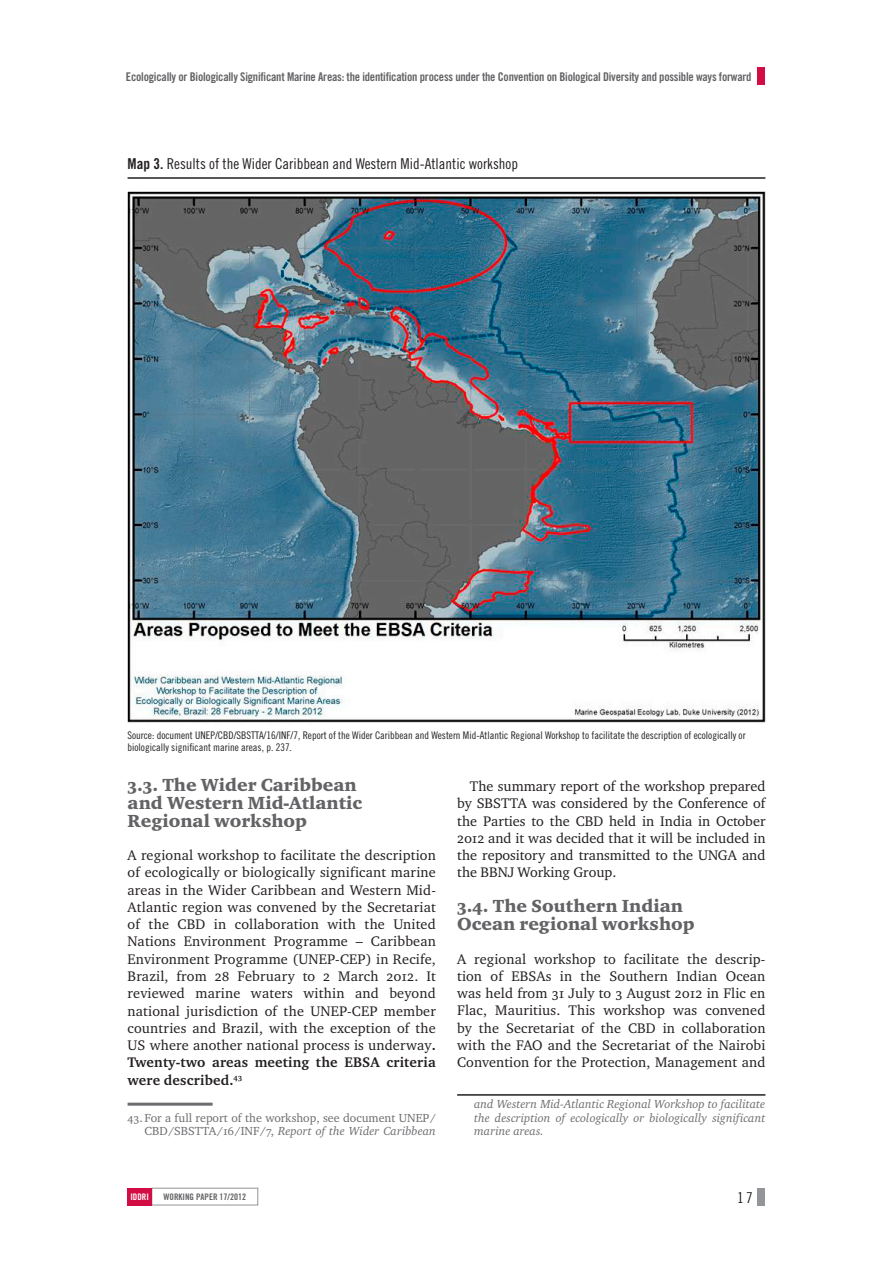
<style>
.page{position:relative;width:893px;height:1263px;background:#fff}
.page>*{position:absolute;margin:0;border:0;box-sizing:border-box;transform-origin:0 0}
.t1{font:18px/18px "Charter ITC Black";color:#636366}
.t2{font:15px "Trade Gothic Cond Eighteen";color:#231f20}
.t3{font:14.25px/17.2px "Charter ITC";letter-spacing:.01em;color:#231f20;text-align:justify}
.t4{font:12px "Trade Gothic Bold Cond Twenty";letter-spacing:-.02em;color:#636366}
.t5{font:italic 12px/13.5px "Charter ITC";color:#6c6d70;text-align:justify}
.t6{font:12px/13.5px "Charter ITC";color:#6c6d70;text-align:right}
.t7{font:10.5px/12px "Trade Gothic Cond Eighteen";color:#231f20}
.t8{font:9px "Trade Gothic Bold Cond Twenty";color:#636366}
.t9{font:9px "Trade Gothic Bold Cond Twenty";color:#fff}
.s1{font-family:"Trade Gothic Bold Cond Twenty"}
.s2{font-weight:700}
.s3{font-style:italic}
</style>
<div class="page">
<div style="left:757px;top:68px;width:8px;height:17px;background:#d20d44"></div>
<div style="left:152px;top:1188px;width:106px;height:17px;border:1px solid #939598"></div>
<div style="left:128px;top:1188px;width:24px;height:17px;background:#d20d44"></div>
<div style="left:757px;top:1188px;width:8px;height:17px;background:#939598"></div>
<img style="left:128px;top:191px;width:637px;height:532px">
<hr style="left:128px;top:177px;width:637px;height:2px;background:#231f20">
<hr style="left:128px;top:1103px;width:85px;height:3px;background:#6c6d70">
<hr style="left:457px;top:1094px;width:308px;height:2px;background:#231f20">
<p class="t4" style="left:126px;top:69px;width:627px">Ecologically or Biologically Significant Marine Areas: the identification process under the Convention on Biological Diversity and possible ways forward</p>
<p class="t2" style="left:128px;top:154px;width:392px"><span class="s1">Map 3.</span> Results of the Wider Caribbean and Western Mid-Atlantic workshop</p>
<p class="t7" style="left:128px;top:729px;width:619px">Source: document UNEP/CBD/SBSTTA/16/INF/7, Report of the Wider Caribbean and Western Mid-Atlantic Regional Workshop to facilitate the description of ecologically or biologically significant marine areas, p. 237.</p>
<p class="t1" style="left:128px;top:776px;width:236px">3.3. The Wider Caribbean and Western Mid-Atlantic<br>Regional workshop</p>
<p class="t3" style="left:128px;top:847px;width:310px">A regional workshop to facilitate the description of ecologically or biologically significant marine areas in the Wider Caribbean and Western Mid-Atlantic region was convened by the Secretariat of the CBD in collaboration with the United Nations Environment Programme – Caribbean Environment Programme (UNEP-CEP) in Recife, Brazil, from 28 February to 2 March 2012. It reviewed marine waters within and beyond national jurisdiction of the UNEP-CEP member countries and Brazil, with the exception of the US where another national process is underway<span class="s2">.<br>Twenty-two areas meeting the EBSA criteria were described.</span><sup>43</sup></p>
<p class="t6" style="left:128px;top:1111px;width:310px">43. For a full report of the workshop, see document UNEP/<br>CBD/SBSTTA/16/INF/7, <span class="s3">Report of the Wider Caribbean</span></p>
<p class="t3" style="left:457px;top:778px;width:310px;text-indent:13px">The summary report of the workshop prepared by SBSTTA was considered by the Conference of the Parties to the CBD held in India in October 2012 and it was decided that it will be included in the repository and transmitted to the UNGA and the BBNJ Working Group.</p>
<p class="t1" style="left:457px;top:897px;width:239px">3.4. The Southern Indian<br>Ocean regional workshop</p>
<p class="t3" style="left:457px;top:950px;width:310px">A regional workshop to facilitate the descrip&shy;tion of EBSAs in the Southern Indian Ocean was held from 31 July to 3 August 2012 in Flic en Flac, Mauritius. This workshop was convened by the Secretariat of the CBD in collaboration with the FAO and the Secretariat of the Nairobi Convention for the Protection, Management and</p>
<p class="t5" style="left:474px;top:1097px;width:293px">and Western Mid-Atlantic Regional Workshop to facilitate the description of ecologically or biologically significant marine areas.</p>
<p class="t9" style="left:130px;top:1191px;width:20px">Iddri</p>
<p class="t8" style="left:164px;top:1191px;width:84px">working paper 17/2012</p>
<p class="t2" style="left:737px;top:1188px;width:17px">17</p>
</div>
